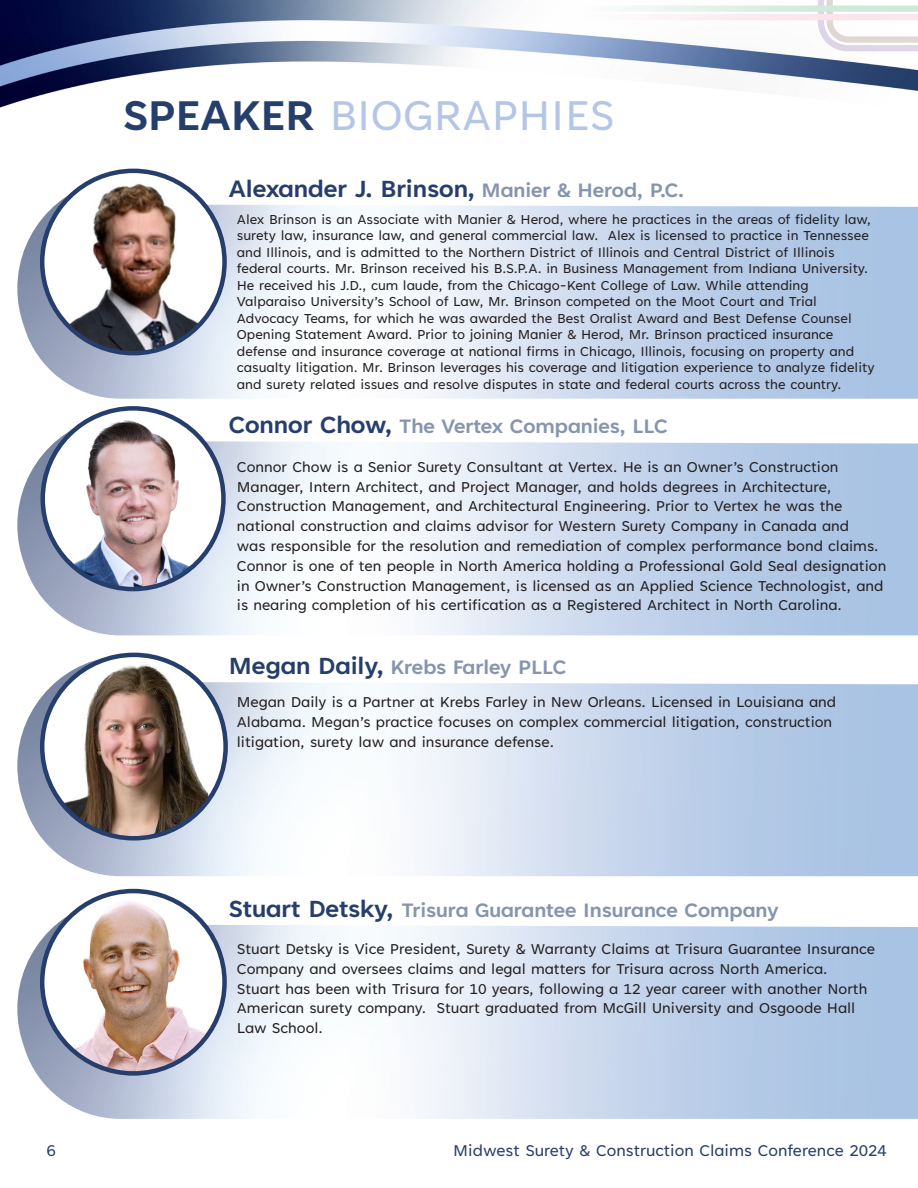
<style>
.page{position:relative;width:918px;height:1188px;background:#fff}
.page>*{position:absolute;margin:0;border:0;box-sizing:border-box;transform-origin:0 0}
.t1{font:48px "Tenorite";color:#b3c6e5}
.t2{font:700 27px "Tenorite";color:#263e6b}
.t3{font:700 22.5px "Tenorite";color:#8695ae}
.t4{font:18px "Tenorite";color:#263e6b}
.t5{font:16.5px/19.8px "Tenorite";color:#231f20}
.t6{font:15px/16.5px "Tenorite";color:#231f20}
.s1{font-weight:700;color:#263e6b}
.s2{font-size:22.5px;color:#8695ae}
.s3{font-size:27px;color:#263e6b}
</style>
<div class="page">
<img style="left:0;top:0;width:918px;height:108px">
<div style="left:262px;top:98px;width:394px;height:30px;background:#fff"></div>
<svg style="left:815px;top:0;width:103px;height:53px"></svg>
<svg style="left:114px;top:5px;width:804px;height:7px"></svg>
<svg style="left:114px;top:14px;width:804px;height:6px"></svg>
<img style="left:17px;top:414px;width:901px;height:221px">
<img style="left:43px;top:408px;width:180px;height:181px;border-radius:90px">
<div style="left:40px;top:406px;width:186px;height:185px;border:4px solid #263e6b;border-radius:50%"></div>
<img style="left:17px;top:898px;width:901px;height:221px">
<img style="left:42px;top:891px;width:183px;height:182px;border-radius:91px">
<div style="left:40px;top:889px;width:187px;height:187px;border:4px solid #263e6b;border-radius:50%"></div>
<img style="left:17px;top:204px;width:901px;height:195px">
<img style="left:42px;top:177px;width:183px;height:176px">
<div style="left:40px;top:169px;width:187px;height:186px;border:4px solid #263e6b;border-radius:50%"></div>
<img style="left:17px;top:679px;width:901px;height:197px">
<svg style="left:42px;top:655px;width:184px;height:183px"></svg>
<img style="left:59px;top:655px;width:149px;height:183px">
<div style="left:40px;top:653px;width:188px;height:188px;border:4px solid #263e6b;border-radius:50%"></div>
<h1 class="t1" style="left:123px;top:90px;width:493px"><span class="s1">SPEAKER</span> BIOGRAPHIES</h1>
<p class="t2" style="left:229px;top:175px;width:457px">Alexander J. Brinson, <span class="s2">Manier &amp; Herod, P.C.</span></p>
<p class="t6" style="left:237px;top:212px;width:639px">Alex Brinson is an Associate with Manier &amp; Herod, where he practices in the areas of fidelity law, surety law, insurance law, and general commercial law. Alex is licensed to practice in Tennessee and Illinois, and is admitted to the Northern District of Illinois and Central District of Illinois federal courts. Mr. Brinson received his B.S.P.A. in Business Management from Indiana University.<br>He received his J.D., cum laude, from the Chicago-Kent College of Law. While attending Valparaiso University’s School of Law, Mr. Brinson competed on the Moot Court and Trial Advocacy Teams, for which he was awarded the Best Oralist Award and Best Defense Counsel Opening Statement Award. Prior to joining Manier &amp; Herod, Mr. Brinson practiced insurance defense and insurance coverage at national firms in Chicago, Illinois, focusing on property and casualty litigation. Mr. Brinson leverages his coverage and litigation experience to analyze fidelity and surety related issues and resolve disputes in state and federal courts across the country.</p>
<p class="t3" style="left:229px;top:415px;width:440px"><span class="s3">Connor Chow,</span> The Vertex Companies, LLC</p>
<p class="t5" style="left:237px;top:458px;width:651px">Connor Chow is a Senior Surety Consultant at Vertex. He is an Owner’s Construction Manager, Intern Architect, and Project Manager, and holds degrees in Architecture, Construction Management, and Architectural Engineering. Prior to Vertex he was the national construction and claims advisor for Western Surety Company in Canada and<br>was responsible for the resolution and remediation of complex performance bond claims.<br>Connor is one of ten people in North America holding a Professional Gold Seal designation in Owner’s Construction Management, is licensed as an Applied Science Technologist, and is nearing completion of his certification as a Registered Architect in North Carolina.</p>
<p class="t3" style="left:229px;top:656px;width:339px"><span class="s3">Megan Daily,</span> Krebs Farley PLLC</p>
<p class="t5" style="left:237px;top:693px;width:601px">Megan Daily is a Partner at Krebs Farley in New Orleans. Licensed in Louisiana and<br>Alabama. Megan’s practice focuses on complex commercial litigation, construction litigation, surety law and insurance defense.</p>
<p class="t3" style="left:229px;top:898px;width:551px"><span class="s3">Stuart Detsky,</span> Trisura Guarantee Insurance Company</p>
<p class="t5" style="left:237px;top:940px;width:640px">Stuart Detsky is Vice President, Surety &amp; Warranty Claims at Trisura Guarantee Insurance Company and oversees claims and legal matters for Trisura across North America.<br>Stuart has been with Trisura for 10 years, following a 12 year career with another North American surety company. Stuart graduated from McGill University and Osgoode Hall Law School.</p>
<p class="t4" style="left:46px;top:1141px;width:11px">6</p>
<p class="t4" style="left:453px;top:1141px;width:435px">Midwest Surety &amp; Construction Claims Conference 2024</p>
</div>
